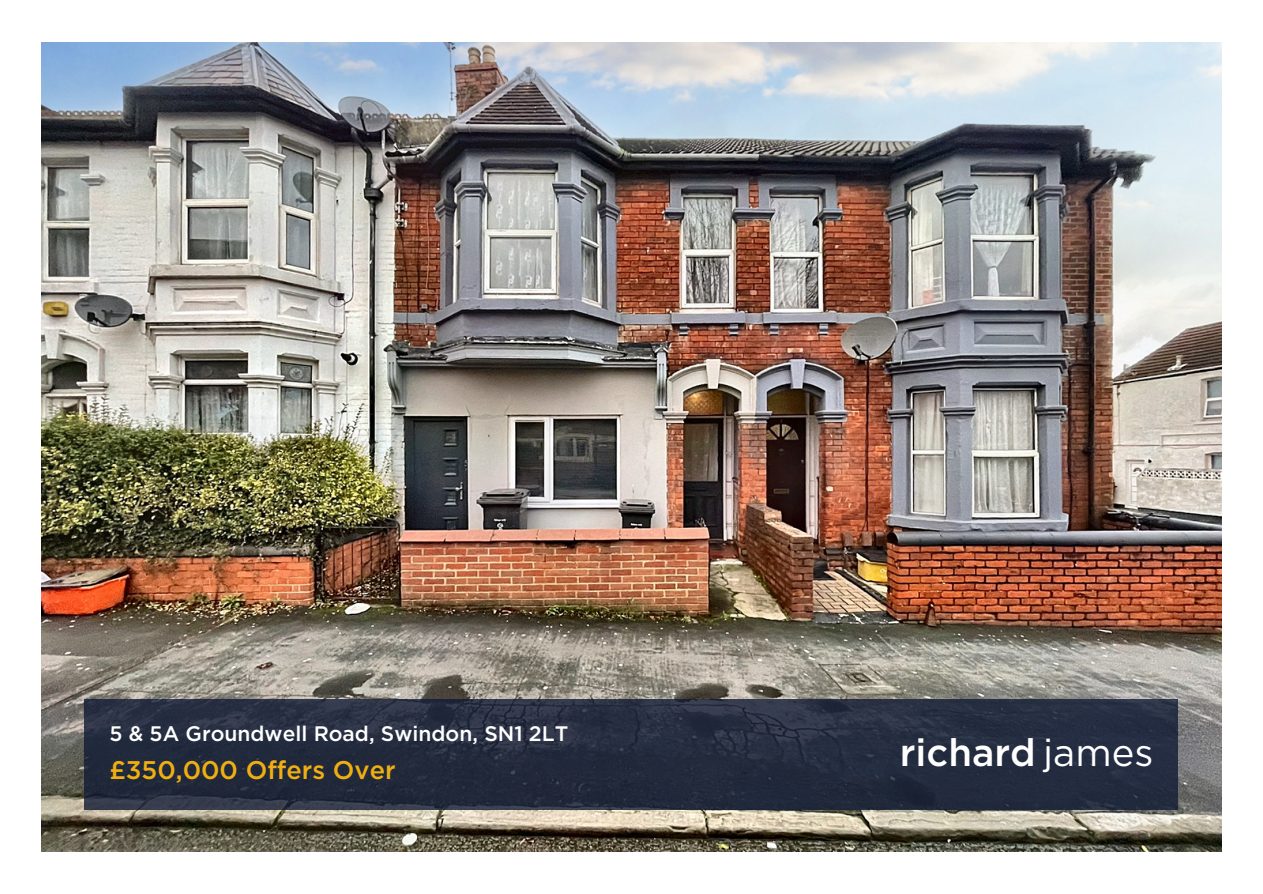
<style>
.page{position:relative;width:1263px;height:894px;background:#fff}
.page>*{position:absolute;margin:0;border:0;box-sizing:border-box;transform-origin:0 0}
.t1{font:500 38.25px "Gotham";color:#fff}
.t2{font:500 25.5px "Gotham";color:#efaf12}
.t3{font:500 21px "Gotham";color:#fff}
.s1{font-weight:400}
</style>
<div class="page">
<img style="left:42px;top:42px;width:1179px;height:809px">
<svg style="left:85px;top:699px;width:1093px;height:110px;fill:#242c3e"></svg>
<p class="t3" style="left:109px;top:719px;width:461px">5 &amp; 5A Groundwell Road, Swindon, SN1 2LT</p>
<p class="t2" style="left:109px;top:753px;width:288px">£350,000 Offers Over</p>
<h1 class="t1" style="left:900px;top:726px;width:255px">richard <span class="s1">james</span></h1>
</div>
